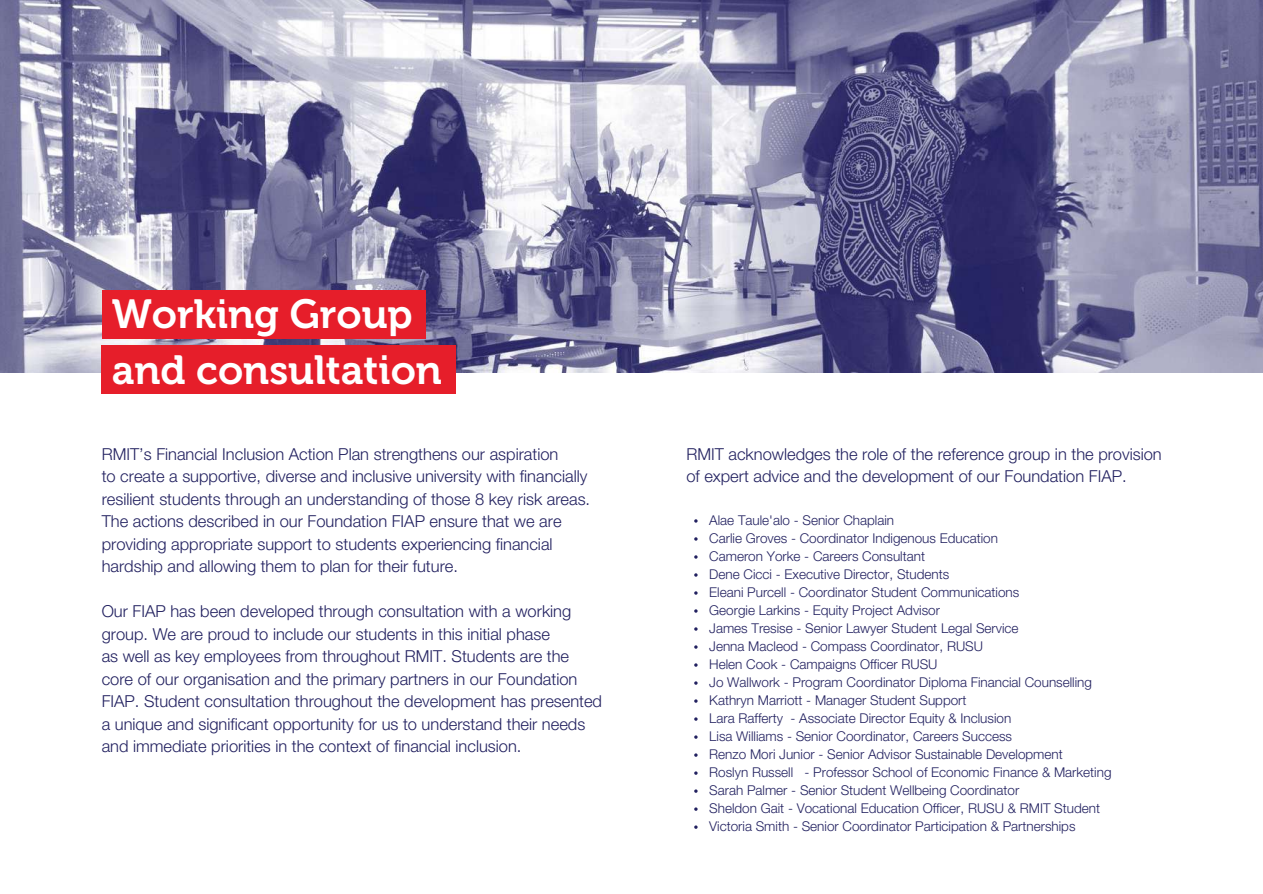
<style>
.page{position:relative;width:1263px;height:894px;background:#fff}
.page>*{position:absolute;margin:0;border:0;box-sizing:border-box;transform-origin:0 0}
.t1{font:40.5px/56.2px "Museo 700";color:#fff}
.t2{font:300 16.5px/22.5px "Helvetica Neue LT Pro";color:#222160}
.t3{font:300 13.5px/18px "Helvetica Neue LT Pro";color:#222160}
</style>
<div class="page">
<img style="left:0;top:0;width:1263px;height:372px">
<div style="left:102px;top:345px;width:354px;height:49px;background:#e61e2a"></div>
<div style="left:102px;top:290px;width:324px;height:48px;background:#e61e2a"></div>
<svg style="left:694px;top:519px;width:4px;height:3px"></svg>
<svg style="left:694px;top:537px;width:4px;height:3px"></svg>
<svg style="left:694px;top:555px;width:4px;height:3px"></svg>
<h1 class="t1" style="left:112px;top:286px;width:332px">Working Group and consultation</h1>
<p class="t2" style="left:102px;top:445px;width:490px">RMIT’s Financial Inclusion Action Plan strengthens our aspiration<br>to create a supportive, diverse and inclusive university with financially resilient students through an understanding of those 8 key risk areas.<br>The actions described in our Foundation FIAP ensure that we are providing appropriate support to students experiencing financial hardship and allowing them to plan for their future.</p>
<p class="t2" style="left:102px;top:602px;width:502px">Our FIAP has been developed through consultation with a working group. We are proud to include our students in this initial phase<br>as well as key employees from throughout RMIT. Students are the core of our organisation and the primary partners in our Foundation FIAP. Student consultation throughout the development has presented a unique and significant opportunity for us to understand their needs and immediate priorities in the context of financial inclusion.</p>
<p class="t2" style="left:686px;top:445px;width:477px">RMIT acknowledges the role of the reference group in the provision of expert advice and the development of our Foundation FIAP.</p>
<p class="t3" style="left:709px;top:513px;width:404px">Alae Taule'alo - Senior Chaplain<br>Carlie Groves - Coordinator Indigenous Education<br>Cameron Yorke - Careers Consultant<br>Dene Cicci - Executive Director, Students<br>Eleani Purcell - Coordinator Student Communications<br>Georgie Larkins - Equity Project Advisor<br>James Tresise - Senior Lawyer Student Legal Service<br>Jenna Macleod - Compass Coordinator, RUSU<br>Helen Cook - Campaigns Officer RUSU<br>Jo Wallwork - Program Coordinator Diploma Financial Counselling Kathryn Marriott - Manager Student Support<br>Lara Rafferty - Associate Director Equity &amp; Inclusion<br>Lisa Williams - Senior Coordinator, Careers Success<br>Renzo Mori Junior - Senior Advisor Sustainable Development<br>Roslyn Russell - Professor School of Economic Finance &amp; Marketing Sarah Palmer - Senior Student Wellbeing Coordinator<br>Sheldon Gait - Vocational Education Officer, RUSU &amp; RMIT Student Victoria Smith - Senior Coordinator Participation &amp; Partnerships</p>
</div>
